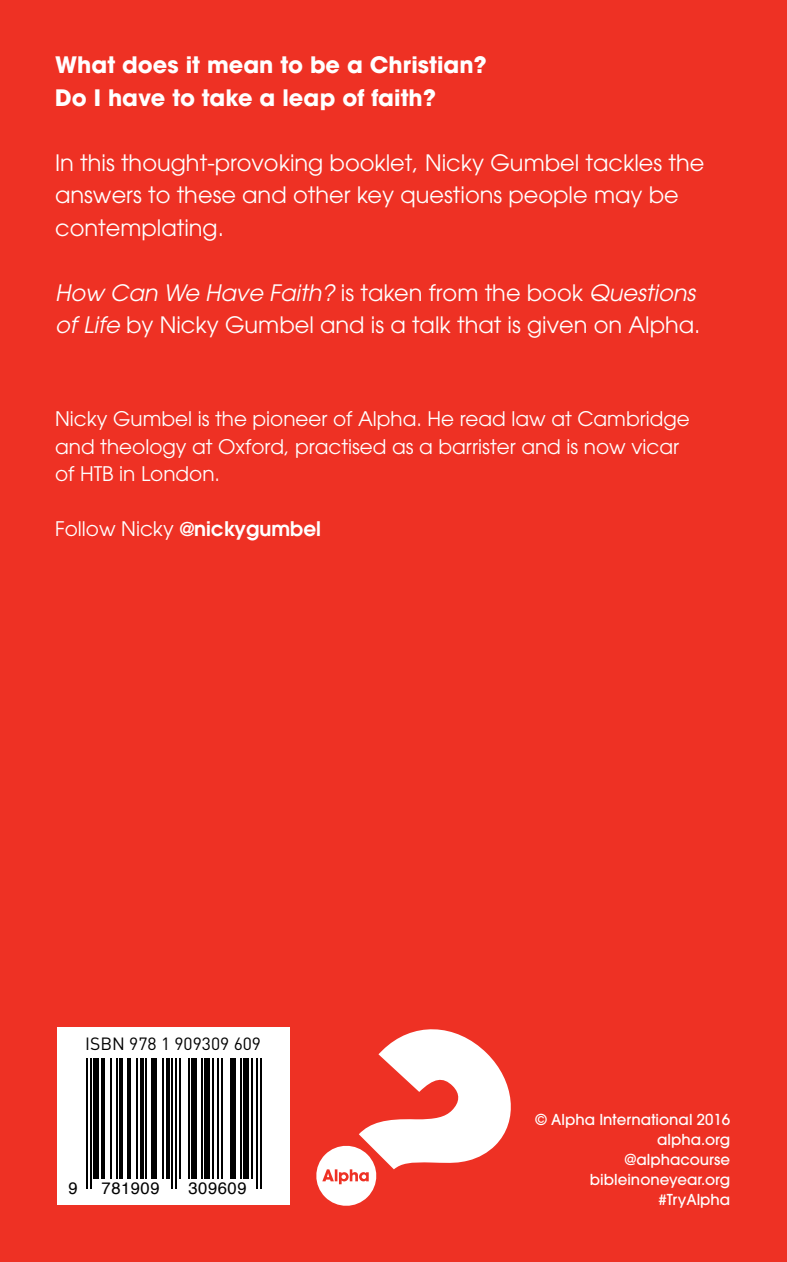
<style>
.page{position:relative;width:787px;height:1262px;background:#fff}
.page>*{position:absolute;margin:0;border:0;box-sizing:border-box;transform-origin:0 0}
.t1{font:22.5px/32.5px "ITC Avant Garde Std";color:#fff}
.t2{font:700 22.5px/32.5px "ITC Avant Garde Std";color:#fff}
.t3{font:20px/27.5px "ITC Avant Garde Std";color:#fff}
.t4{font:600 20px "ITC Avant Garde Std";color:#fff}
.t5{font:17.5px "DIN";color:#000}
.t6{font:16.75px "Helvetica";letter-spacing:.03em;color:#000}
.t7{font:500 15px/20px "ITC Avant Garde Std";color:#fff;text-align:right}
.s1{font-style:italic}
.s2{font-weight:400}
</style>
<div class="page">
<div style="left:0;top:0;width:787px;height:1261px;background:#ee3124"></div>
<svg style="left:316px;top:1029px;width:195px;height:177px"></svg>
<div style="left:57px;top:1027px;width:232px;height:178px;background:#fff"></div>
<hr style="left:86px;top:1058px;width:2px;height:121px;background:#000">
<hr style="left:90px;top:1058px;width:2px;height:121px;background:#000">
<div style="left:94px;top:1058px;width:5px;height:121px;background:#000"></div>
<hr style="left:101px;top:1058px;width:4px;height:121px;background:#000">
<hr style="left:110px;top:1058px;width:2px;height:121px;background:#000">
<hr style="left:116px;top:1058px;width:2px;height:121px;background:#000">
<hr style="left:119px;top:1058px;width:4px;height:121px;background:#000">
<hr style="left:127px;top:1058px;width:4px;height:121px;background:#000">
<hr style="left:136px;top:1058px;width:2px;height:121px;background:#000">
<hr style="left:140px;top:1058px;width:4px;height:121px;background:#000">
<hr style="left:145px;top:1058px;width:2px;height:121px;background:#000">
<div style="left:151px;top:1058px;width:5px;height:121px;background:#000"></div>
<hr style="left:162px;top:1058px;width:2px;height:121px;background:#000">
<hr style="left:166px;top:1058px;width:3px;height:121px;background:#000">
<hr style="left:171px;top:1058px;width:2px;height:121px;background:#000">
<hr style="left:175px;top:1058px;width:2px;height:121px;background:#000">
<hr style="left:179px;top:1058px;width:1px;height:121px;background:#000">
<hr style="left:188px;top:1058px;width:2px;height:121px;background:#000">
<div style="left:192px;top:1058px;width:5px;height:121px;background:#000"></div>
<hr style="left:201px;top:1058px;width:2px;height:121px;background:#000">
<div style="left:205px;top:1058px;width:5px;height:121px;background:#000"></div>
<hr style="left:212px;top:1058px;width:2px;height:121px;background:#000">
<hr style="left:217px;top:1058px;width:2px;height:121px;background:#000">
<hr style="left:221px;top:1058px;width:2px;height:121px;background:#000">
<div style="left:230px;top:1058px;width:6px;height:121px;background:#000"></div>
<hr style="left:240px;top:1058px;width:2px;height:121px;background:#000">
<div style="left:243px;top:1058px;width:6px;height:121px;background:#000"></div>
<hr style="left:251px;top:1058px;width:2px;height:121px;background:#000">
<hr style="left:256px;top:1058px;width:2px;height:121px;background:#000">
<hr style="left:260px;top:1058px;width:2px;height:121px;background:#000">
<svg style="left:86px;top:1179px;width:6px;height:9px"></svg>
<svg style="left:171px;top:1179px;width:6px;height:9px"></svg>
<svg style="left:256px;top:1179px;width:6px;height:9px"></svg>
<p class="t2" style="left:55px;top:48px;width:433px">What does it mean to be a Christian?<br>Do I have to take a leap of faith?</p>
<p class="t1" style="left:55px;top:146px;width:651px">In this thought-provoking booklet, Nicky Gumbel tackles the answers to these and other key questions people may be contemplating.</p>
<p class="t1" style="left:55px;top:276px;width:646px"><span class="s1">How Can We Have Faith?</span> is taken from the book <span class="s1">Questions of Life</span> by Nicky Gumbel and is a talk that is given on Alpha.</p>
<p class="t3" style="left:55px;top:405px;width:636px">Nicky Gumbel is the pioneer of Alpha. He read law at Cambridge and theology at Oxford, practised as a barrister and is now vicar of HTB in London.</p>
<p class="t4" style="left:55px;top:515px;width:267px"><span class="s2">Follow Nicky</span> @nickygumbel</p>
<p class="t5" style="left:85px;top:1033px;width:177px">ISBN 978 1 909309 609</p>
<p class="t6" style="left:69px;top:1174px;width:11px">9</p>
<p class="t6" style="left:102px;top:1174px;width:60px">781909</p>
<p class="t6" style="left:188px;top:1174px;width:60px">309609</p>
<p class="t7" style="left:535px;top:1109px;width:196px">© Alpha International 2016 alpha.org<br>@alphacourse bibleinoneyear.org #TryAlpha</p>
</div>
